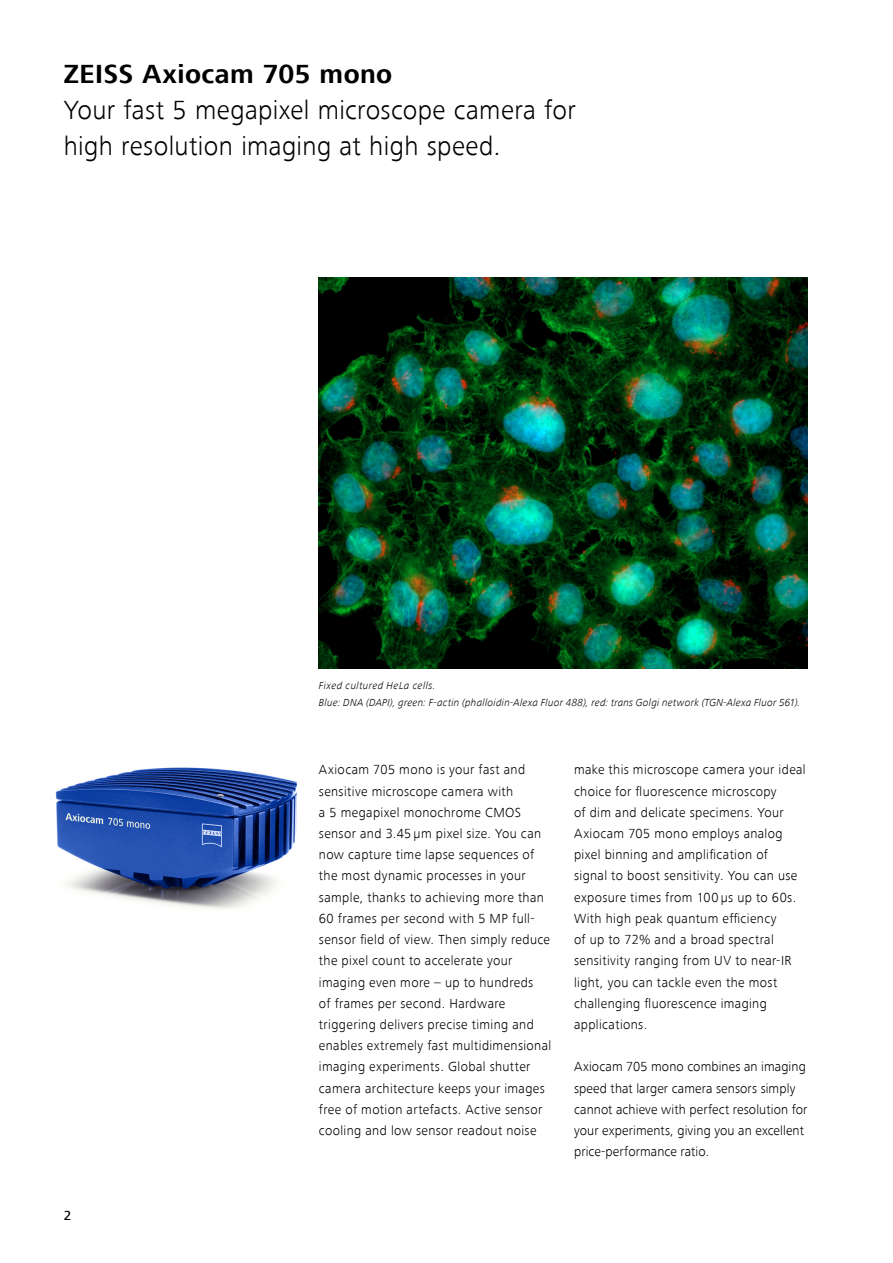
<style>
.page{position:relative;width:893px;height:1263px;background:#fff}
.page>*{position:absolute;margin:0;border:0;box-sizing:border-box;transform-origin:0 0}
.t1{font:300 27px/36px "ZEISS Frutiger Next W1 G";letter-spacing:.015em;color:#000}
.t2{font:700 27px "ZEISS Frutiger Next W1 G";letter-spacing:.015em;color:#000}
.t3{font:300 13.5px/21.1px "ZEISS Frutiger Next W1 G";letter-spacing:.025em;color:#000}
.t4{font:500 13.5px "ZEISS Frutiger Next W1 G";color:#000}
.t5{font:italic 300 10.5px/16.5px "ZEISS Frutiger Next W1 G";letter-spacing:.02em;color:#000}
</style>
<div class="page">
<img style="left:55px;top:767px;width:242px;height:142px">
<img style="left:319px;top:277px;width:489px;height:391px">
<h1 class="t2" style="left:64px;top:59px;width:330px">ZEISS Axiocam 705 mono</h1>
<h1 class="t1" style="left:64px;top:92px;width:514px">Your fast 5 megapixel microscope camera for high resolution imaging at high speed.</h1>
<p class="t5" style="left:319px;top:678px;width:483px">Fixed cultured HeLa cells.<br>Blue: DNA (DAPI), green: F-actin (phalloidin-Alexa Fluor 488), red: trans Golgi network (TGN-Alexa Fluor 561).</p>
<p class="t4" style="left:64px;top:1208px;width:9px">2</p>
<p class="t3" style="left:319px;top:759px;width:234px">Axiocam 705 mono is your fast and sensitive microscope camera with<br>a 5 megapixel monochrome CMOS sensor and 3.45 µm pixel size. You can now capture time lapse sequences of the most dynamic processes in your sample, thanks to achieving more than 60 frames per second with 5 MP full&shy;sensor field of view. Then simply reduce the pixel count to accelerate your imaging even more – up to hundreds<br>of frames per second. Hardware triggering delivers precise timing and enables extremely fast multidimensional imaging experiments. Global shutter camera architecture keeps your images free of motion artefacts. Active sensor cooling and low sensor readout noise</p>
<p class="t3" style="left:574px;top:759px;width:233px">make this microscope camera your ideal choice for fluorescence microscopy<br>of dim and delicate specimens. Your Axiocam 705 mono employs analog pixel binning and amplification of<br>signal to boost sensitivity. You can use exposure times from 100 µs up to 60s.<br>With high peak quantum efficiency<br>of up to 72% and a broad spectral sensitivity ranging from UV to near-IR light, you can tackle even the most challenging fluorescence imaging applications.</p>
<p class="t3" style="left:574px;top:1056px;width:235px">Axiocam 705 mono combines an imaging speed that larger camera sensors simply cannot achieve with perfect resolution for your experiments, giving you an excellent price-performance ratio.</p>
</div>
